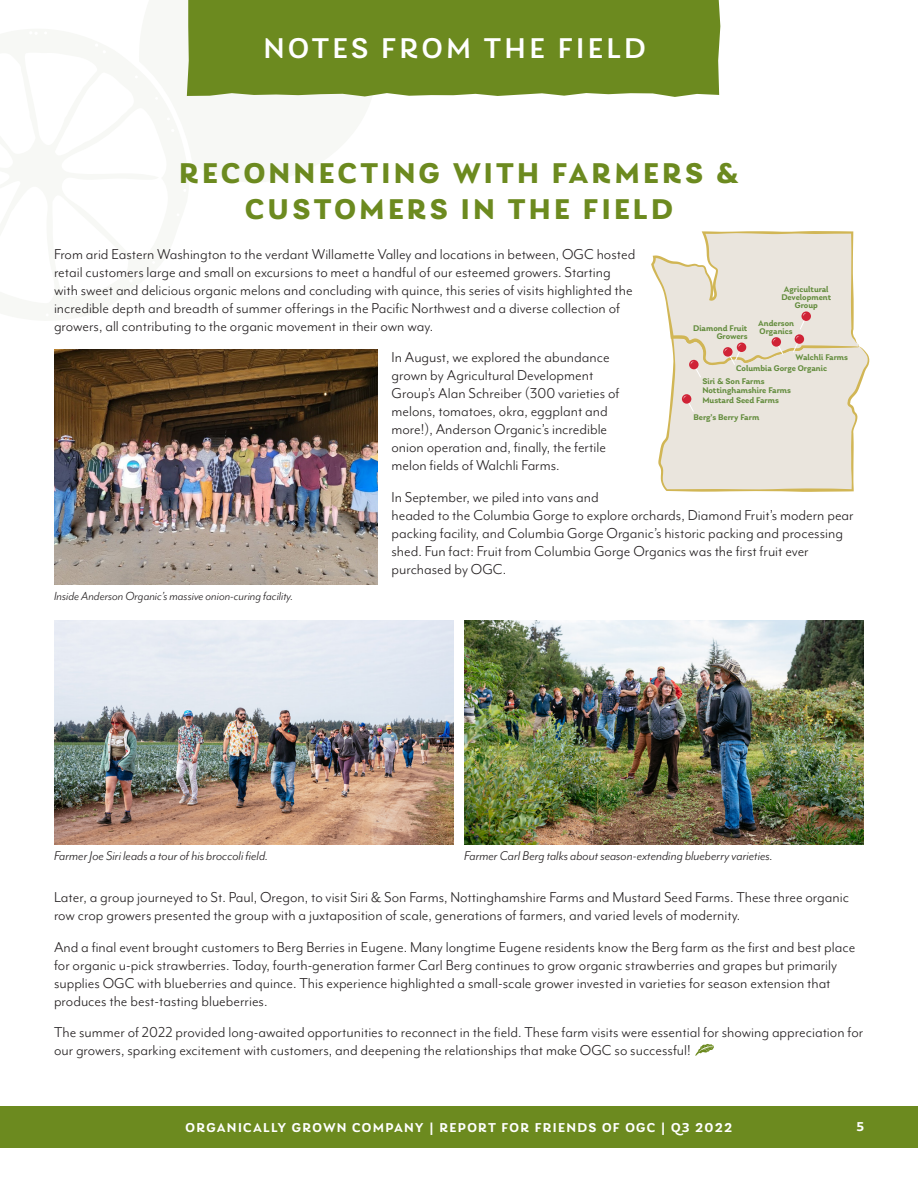
<style>
.page{position:relative;width:918px;height:1188px;background:#fff}
.page>*{position:absolute;margin:0;border:0;box-sizing:border-box;transform-origin:0 0}
.Body{font:700 30px/36px "Laca";letter-spacing:.11em;color:#6c8a1f;text-align:center}
.t1{font:500 30px "Laca";letter-spacing:.11em;color:#fff}
.Body-2{font:16.5px/18px "Mr Eaves Mod OT";color:#231f20}
.Body-3{font:italic 14.55px "Mr Eaves Mod OT";color:#231f20}
.t2{font:600 13.5px "Laca";letter-spacing:.1em;color:#fff}
.Body-4{font:italic 13.5px "Mr Eaves Mod OT";color:#231f20}
.t3{font:600 8.7px/7.9px "Laca";color:#638c3d}
</style>
<div class="page">
<div style="left:0;top:1106px;width:917px;height:42px;background:#6c8a1f"></div>
<hr style="left:917px;top:1106px;width:1px;height:42px;background:#6c8a1f">
<div style="left:187px;top:0;width:533px;height:97px;background:#6c8a1f"></div>
<img style="left:54px;top:349px;width:324px;height:235px">
<img style="left:55px;top:620px;width:399px;height:225px">
<img style="left:464px;top:620px;width:400px;height:225px">
<svg style="left:695px;top:1044px;width:19px;height:12px"></svg>
<svg style="left:651px;top:231px;width:219px;height:261px"></svg>
<p class="t1" style="left:264px;top:31px;width:384px">NOTES FROM THE FIELD</p>
<p class="Body" style="left:179px;top:155px;width:561px">RECONNECTING WITH FARMERS &amp;<br>CUSTOMERS IN THE FIELD</p>
<p class="Body-2" style="left:54px;top:245px;width:583px">From arid Eastern Washington to the verdant Willamette Valley and locations in between, OGC hosted retail customers large and small on excursions to meet a handful of our esteemed growers. Starting with sweet and delicious organic melons and concluding with quince, this series of visits highlighted the incredible depth and breadth of summer offerings in the Pacific Northwest and a diverse collection of growers, all contributing to the organic movement in their own way.</p>
<p class="Body-2" style="left:392px;top:348px;width:229px">In August, we explored the abundance grown by Agricultural Development Group’s Alan Schreiber (300 varieties of melons, tomatoes, okra, eggplant and more!), Anderson Organic’s incredible onion operation and, finally, the fertile melon fields of Walchli Farms.</p>
<p class="Body-2" style="left:392px;top:488px;width:464px">In September, we piled into vans and<br>headed to the Columbia Gorge to explore orchards, Diamond Fruit’s modern pear packing facility, and Columbia Gorge Organic’s historic packing and processing shed. Fun fact: Fruit from Columbia Gorge Organics was the first fruit ever purchased by OGC.</p>
<p class="t3" style="left:781px;top:286px;width:51px;text-align:center">Agricultural<br>Development<br>Group</p>
<p class="t3" style="left:758px;top:319px;width:37px">Anderson</p>
<p class="t3" style="left:693px;top:325px;width:56px">Diamond Fruit</p>
<p class="t3" style="left:760px;top:327px;width:35px">Organics</p>
<p class="t3" style="left:717px;top:333px;width:32px">Growers</p>
<p class="t3" style="left:702px;top:362px;width:126px;line-height:12.6px;text-indent:34px">Columbia Gorge Organic<br>Siri &amp; Son Farms</p>
<p class="t3" style="left:702px;top:386px;width:90px;line-height:9.3px">Nottinghamshire Farms<br>Mustard Seed Farms</p>
<p class="t3" style="left:693px;top:413px;width:67px">Berg’s Berry Farm</p>
<p class="t3" style="left:796px;top:353px;width:54px">Walchli Farms</p>
<p class="Body-4" style="left:54px;top:589px;width:241px">Inside Anderson Organic’s massive onion-curing facility.</p>
<p class="Body-3" style="left:54px;top:848px;width:216px">Farmer Joe Siri leads a tour of his broccoli field.</p>
<p class="Body-3" style="left:464px;top:848px;width:310px">Farmer Carl Berg talks about season-extending blueberry varieties.</p>
<p class="Body-2" style="left:54px;top:888px;width:796px">Later, a group journeyed to St. Paul, Oregon, to visit Siri &amp; Son Farms, Nottinghamshire Farms and Mustard Seed Farms. These three organic row crop growers presented the group with a juxtaposition of scale, generations of farmers, and varied levels of modernity.</p>
<p class="Body-2" style="left:54px;top:938px;width:803px">And a final event brought customers to Berg Berries in Eugene. Many longtime Eugene residents know the Berg farm as the first and best place for organic u-pick strawberries. Today, fourth-generation farmer Carl Berg continues to grow organic strawberries and grapes but primarily supplies OGC with blueberries and quince. This experience highlighted a small-scale grower invested in varieties for season extension that produces the best-tasting blueberries.</p>
<p class="Body-2" style="left:54px;top:1023px;width:811px">The summer of 2022 provided long-awaited opportunities to reconnect in the field. These farm visits were essential for showing appreciation for our growers, sparking excitement with customers, and deepening the relationships that make OGC so successful!</p>
<p class="t2" style="left:186px;top:1119px;width:548px">ORGANICALLY GROWN COMPANY | REPORT FOR FRIENDS OF OGC | Q3 2022</p>
<p class="t2" style="left:856px;top:1118px;width:9px">5</p>
</div>
